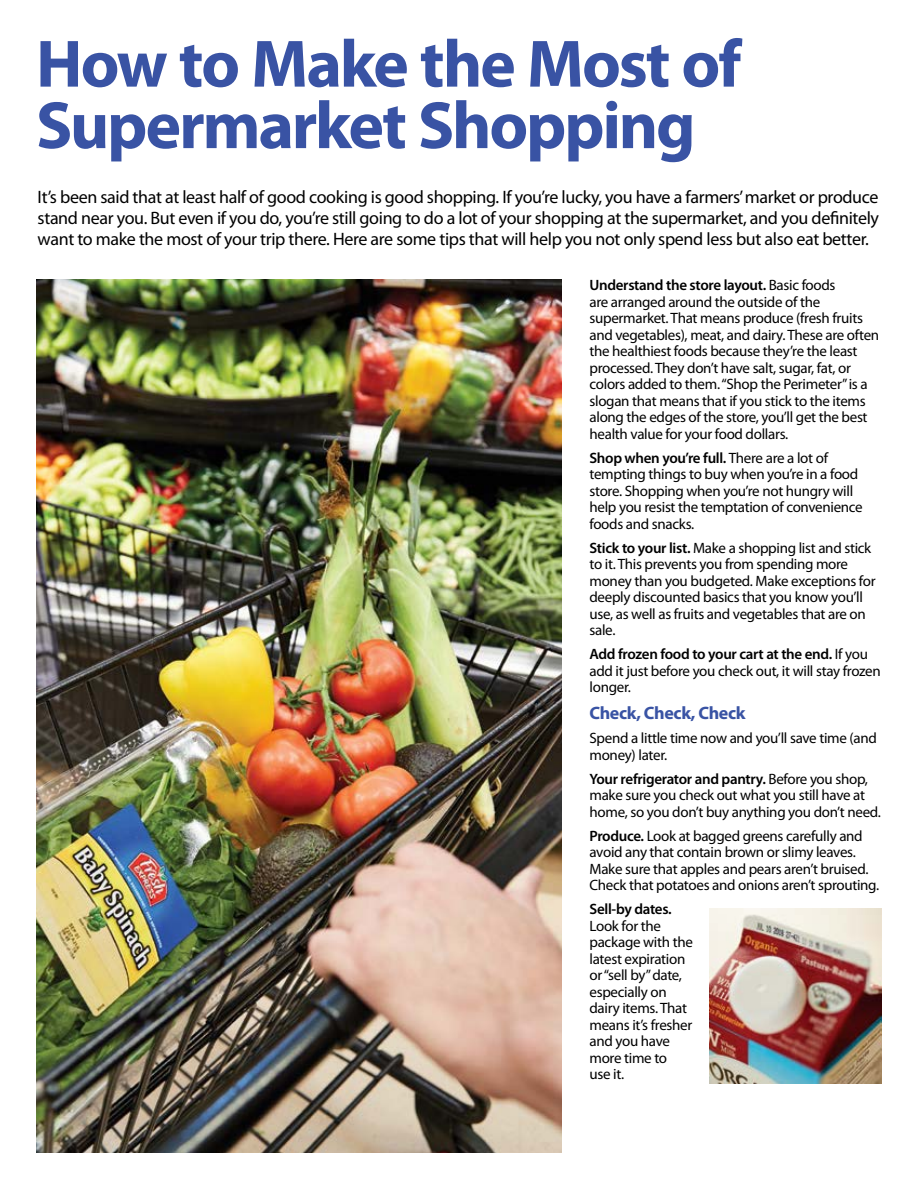
<style>
.page{position:relative;width:918px;height:1188px;background:#fff}
.page>*{position:absolute;margin:0;border:0;box-sizing:border-box;transform-origin:0 0}
.t1{font:700 67.5px/61.5px "Myriad Pro";letter-spacing:-.035em;color:#3953a4}
.t2{font:18px/21px "Myriad Pro";letter-spacing:-.02em;color:#000;text-align:justify}
.t3{font:700 18px "Myriad Pro";letter-spacing:-.02em;color:#3953a4}
.t4{font:15px/16.5px "Myriad Pro";letter-spacing:-.02em;color:#000}
.t5{font:600 15px "Myriad Pro";letter-spacing:-.02em;color:#000}
.s1{font-weight:600}
</style>
<div class="page">
<img style="left:709px;top:908px;width:173px;height:176px">
<img style="left:36px;top:279px;width:526px;height:873px">
<h1 class="t1" style="left:36px;top:31px;width:707px">How to Make the Most of<br>Supermarket Shopping</h1>
<p class="t2" style="left:38px;top:186px;width:843px">It’s been said that at least half of good cooking is good shopping. If you’re lucky, you have a farmers’ market or produce stand near you. But even if you do, you’re still going to do a lot of your shopping at the supermarket, and you definitely want to make the most of your trip there. Here are some tips that will help you not only spend less but also eat better.</p>
<p class="t4" style="left:590px;top:277px;width:291px"><span class="s1">Understand the store layout.</span> Basic foods<br>are arranged around the outside of the supermarket. That means produce (fresh fruits and vegetables), meat, and dairy. These are often the healthiest foods because they’re the least processed. They don’t have salt, sugar, fat, or colors added to them. “Shop the Perimeter” is a slogan that means that if you stick to the items along the edges of the store, you’ll get the best health value for your food dollars.</p>
<p class="t4" style="left:590px;top:449px;width:275px"><span class="s1">Shop when you’re full.</span> There are a lot of tempting things to buy when you’re in a food store. Shopping when you’re not hungry will help you resist the temptation of convenience foods and snacks.</p>
<p class="t4" style="left:590px;top:539px;width:288px"><span class="s1">Stick to your list.</span> Make a shopping list and stick to it. This prevents you from spending more money than you budgeted. Make exceptions for deeply discounted basics that you know you’ll use, as well as fruits and vegetables that are on sale.</p>
<p class="t4" style="left:590px;top:646px;width:293px"><span class="s1">Add frozen food to your cart at the end.</span> If you add it just before you check out, it will stay frozen longer.</p>
<p class="t3" style="left:590px;top:701px;width:158px">Check, Check, Check</p>
<p class="t4" style="left:590px;top:730px;width:289px">Spend a little time now and you’ll save time (and money) later.</p>
<p class="t4" style="left:590px;top:770px;width:293px"><span class="s1">Your refrigerator and pantry.</span> Before you shop, make sure you check out what you still have at home, so you don’t buy anything you don’t need.</p>
<p class="t4" style="left:590px;top:827px;width:291px"><span class="s1">Produce.</span> Look at bagged greens carefully and avoid any that contain brown or slimy leaves.<br>Make sure that apples and pears aren’t bruised.<br>Check that potatoes and onions aren’t sprouting.</p>
<p class="t5" style="left:590px;top:900px;width:84px">Sell-by dates.</p>
<p class="t4" style="left:590px;top:917px;width:105px">Look for the package with the latest expiration or “sell by” date, especially on dairy items. That means it’s fresher and you have more time to<br>use it.</p>
</div>
